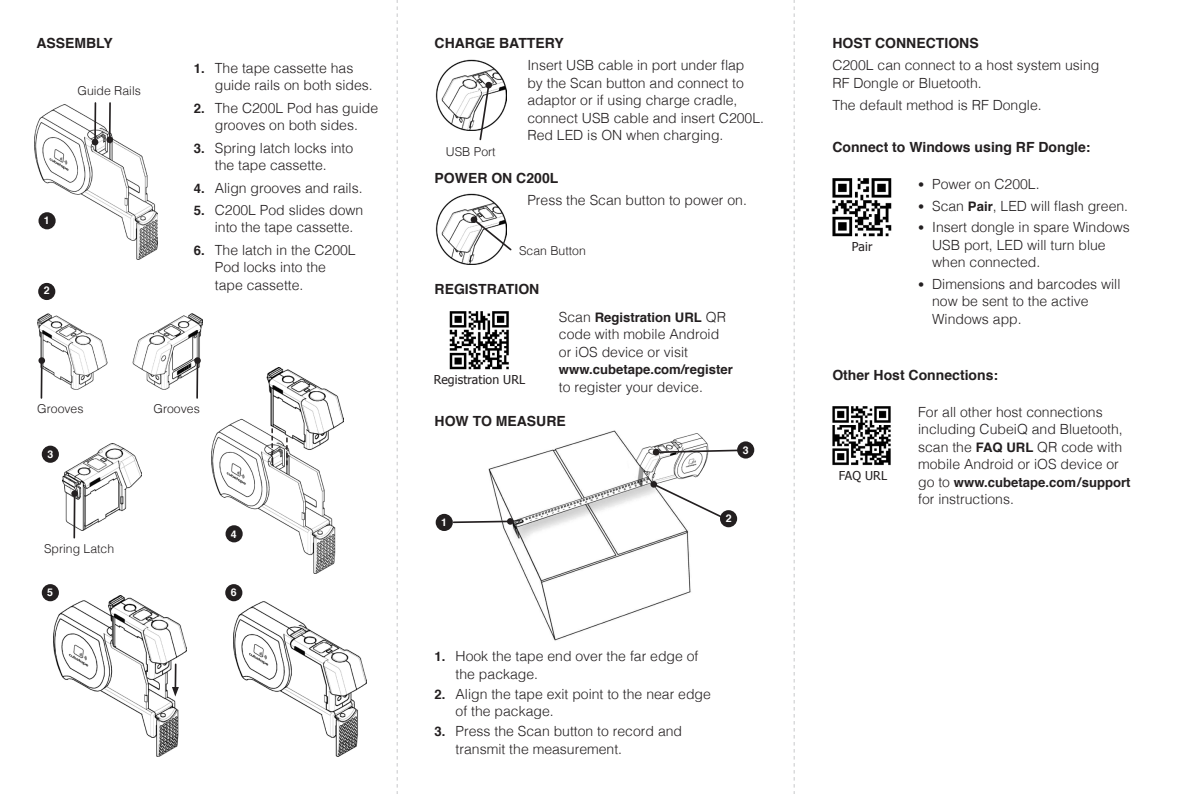
<style>
.page{position:relative;width:1181px;height:794px;background:#fff}
.page>*{position:absolute;margin:0;border:0;box-sizing:border-box;transform-origin:0 0}
.Copy{font:300 14px/17.5px "Helvetica";color:#231f20}
.Copy-2{font:700 14px "Helvetica";color:#231f20}
.Copy-3{font:700 13.12px "Helvetica";color:#231f20}
.Copy-4{font:300 12.25px "Helvetica";color:#231f20}
.Copy-5{font:12.25px "Tahoma";letter-spacing:.01em;color:#231f20}
.Barcode_Copy{font:700 10.5px "Helvetica";color:#fff}
.s1{font-weight:700;font-size:13.12px}
.s2{font-weight:300;font-size:14px}
.s3{font-size:12.25px}
</style>
<div class="page">
<svg style="left:397px;top:0;width:1px;height:794px"></svg>
<svg style="left:794px;top:0;width:1px;height:794px"></svg>
<img style="left:211px;top:367px;width:132px;height:207px">
<img style="left:35px;top:105px;width:123px;height:154px">
<img style="left:53px;top:595px;width:133px;height:161px">
<img style="left:37px;top:314px;width:165px;height:75px">
<img style="left:62px;top:444px;width:80px;height:87px">
<div style="left:225px;top:525px;width:18px;height:17px;background:#231f20;border-radius:50%"></div>
<div style="left:38px;top:212px;width:18px;height:17px;background:#231f20;border-radius:50%"></div>
<div style="left:42px;top:445px;width:17px;height:18px;background:#231f20;border-radius:50%"></div>
<div style="left:38px;top:283px;width:17px;height:17px;background:#231f20;border-radius:50%"></div>
<svg style="left:271px;top:429px;width:2px;height:33px"></svg>
<svg style="left:286px;top:438px;width:2px;height:27px"></svg>
<hr style="left:41px;top:360px;width:2px;height:38px;background:#231f20">
<div style="left:38px;top:357px;width:7px;height:7px;background:#231f20;border-radius:50%"></div>
<hr style="left:196px;top:360px;width:2px;height:38px;background:#231f20">
<div style="left:194px;top:357px;width:7px;height:7px;background:#231f20;border-radius:50%"></div>
<hr style="left:73px;top:493px;width:2px;height:45px;background:#231f20">
<div style="left:71px;top:490px;width:7px;height:7px;background:#231f20;border-radius:50%"></div>
<svg style="left:172px;top:664px;width:7px;height:32px"></svg>
<img style="left:234px;top:601px;width:133px;height:155px">
<hr style="left:94px;top:103px;width:2px;height:39px;background:#231f20">
<div style="left:92px;top:139px;width:7px;height:7px;background:#231f20;border-radius:50%"></div>
<hr style="left:109px;top:103px;width:2px;height:37px;background:#231f20">
<div style="left:106px;top:136px;width:7px;height:7px;background:#231f20;border-radius:50%"></div>
<img style="left:488px;top:430px;width:221px;height:211px">
<svg style="left:453px;top:520px;width:55px;height:4px"></svg>
<div style="left:507px;top:518px;width:7px;height:7px;background:#231f20;border-radius:50%"></div>
<div style="left:436px;top:514px;width:17px;height:17px;background:#231f20;border-radius:50%"></div>
<svg style="left:653px;top:448px;width:86px;height:7px"></svg>
<div style="left:737px;top:441px;width:17px;height:17px;background:#231f20;border-radius:50%"></div>
<svg style="left:651px;top:482px;width:73px;height:37px"></svg>
<div style="left:650px;top:481px;width:7px;height:7px;background:#231f20;border-radius:50%"></div>
<div style="left:720px;top:510px;width:17px;height:17px;background:#231f20;border-radius:50%"></div>
<img style="left:435px;top:193px;width:70px;height:72px">
<img style="left:435px;top:59px;width:72px;height:72px">
<svg style="left:471px;top:217px;width:41px;height:35px"></svg>
<div style="left:470px;top:216px;width:7px;height:7px;background:#231f20;border-radius:50%"></div>
<svg style="left:478px;top:83px;width:12px;height:58px"></svg>
<div style="left:485px;top:82px;width:7px;height:7px;background:#231f20;border-radius:50%"></div>
<div style="left:42px;top:584px;width:17px;height:17px;background:#231f20;border-radius:50%"></div>
<div style="left:225px;top:584px;width:17px;height:17px;background:#231f20;border-radius:50%"></div>
<img style="left:450px;top:311px;width:59px;height:58px">
<img style="left:832px;top:178px;width:60px;height:59px">
<img style="left:832px;top:407px;width:59px;height:59px">
<p class="Copy-2" style="left:36px;top:31px;width:78px">ASSEMBLY</p>
<p class="Copy-4" style="left:78px;top:81px;width:65px">Guide Rails</p>
<p class="Barcode_Copy" style="left:44px;top:212px;width:7px">1</p>
<p class="Barcode_Copy" style="left:44px;top:282px;width:7px">2</p>
<p class="Copy" style="left:215px;top:58px;width:159px;text-indent:-21px"><span class="s1">1.</span> The tape cassette has guide rails on both sides.</p>
<p class="Copy" style="left:194px;top:98px;width:186px;text-align:center"><span class="s1">2.</span> The C200L Pod has guide grooves on both sides.</p>
<p class="Copy" style="left:194px;top:138px;width:161px;text-align:center"><span class="s1">3.</span> Spring latch locks into the tape cassette.</p>
<p class="Copy" style="left:194px;top:178px;width:170px"><span class="s1">4.</span> Align grooves and rails.</p>
<p class="Copy" style="left:215px;top:200px;width:150px;text-indent:-21px"><span class="s1">5.</span> C200L Pod slides down into the tape cassette.</p>
<p class="Copy" style="left:215px;top:240px;width:142px;text-indent:-21px"><span class="s1">6.</span> The latch in the C200L<br>Pod locks into the tape cassette.</p>
<p class="Copy-4" style="left:37px;top:399px;width:48px">Grooves</p>
<p class="Copy-4" style="left:153px;top:399px;width:48px">Grooves</p>
<p class="Barcode_Copy" style="left:47px;top:445px;width:7px">3</p>
<p class="Copy-4" style="left:44px;top:538px;width:72px">Spring Latch</p>
<p class="Barcode_Copy" style="left:231px;top:525px;width:7px">4</p>
<p class="Barcode_Copy" style="left:47px;top:584px;width:7px">5</p>
<p class="Barcode_Copy" style="left:231px;top:584px;width:7px">6</p>
<p class="Copy-2" style="left:434px;top:31px;width:131px">CHARGE BATTERY</p>
<p class="Copy" style="left:527px;top:55px;width:238px">Insert USB cable in port under flap<br>by the Scan button and connect to adaptor or if using charge cradle, connect USB cable and insert C200L.<br>Red LED is ON when charging.</p>
<p class="Copy-2" style="left:434px;top:166px;width:125px">POWER ON C200L</p>
<p class="Copy" style="left:527px;top:190px;width:221px">Press the Scan button to power on.</p>
<p class="Copy-4" style="left:446px;top:141px;width:51px">USB Port</p>
<p class="Copy-4" style="left:519px;top:240px;width:68px">Scan Button</p>
<p class="Copy-2" style="left:434px;top:278px;width:106px">REGISTRATION</p>
<p class="Copy-5" style="left:434px;top:372px;width:93px">Registration URL</p>
<p class="Copy-3" style="left:559px;top:307px;width:169px"><span class="s2">Scan</span> Registration URL <span class="s2">QR</span></p>
<p class="Copy" style="left:559px;top:325px;width:162px">code with mobile Android or iOS device or visit</p>
<p class="Copy-3" style="left:559px;top:359px;width:175px">www.cubetape.com/register</p>
<p class="Copy" style="left:559px;top:377px;width:145px">to register your device.</p>
<p class="Copy-2" style="left:434px;top:410px;width:133px">HOW TO MEASURE</p>
<p class="Barcode_Copy" style="left:441px;top:514px;width:7px">1</p>
<p class="Barcode_Copy" style="left:743px;top:441px;width:7px">3</p>
<p class="Barcode_Copy" style="left:726px;top:510px;width:7px">2</p>
<p class="Copy" style="left:455px;top:646px;width:244px;text-indent:-21px"><span class="s1">1.</span> Hook the tape end over the far edge of the package.</p>
<p class="Copy" style="left:455px;top:684px;width:257px;text-indent:-21px"><span class="s1">2.</span> Align the tape exit point to the near edge of the package.</p>
<p class="Copy" style="left:455px;top:721px;width:228px;text-indent:-21px"><span class="s1">3.</span> Press the Scan button to record and transmit the measurement.</p>
<p class="Copy-2" style="left:832px;top:31px;width:148px">HOST CONNECTIONS</p>
<p class="Copy" style="left:832px;top:55px;width:268px">C200L can connect to a host system using<br>RF Dongle or Bluetooth.</p>
<p class="Copy" style="left:832px;top:95px;width:211px">The default method is RF Dongle.</p>
<p class="Copy-2" style="left:832px;top:136px;width:260px">Connect to Windows using RF Dongle:</p>
<p class="Copy" style="left:918px;top:175px;width:123px"><span class="s3">•</span> Power on C200L.</p>
<p class="Copy" style="left:918px;top:196px;width:211px"><span class="s3">•</span> Scan <span class="s1">Pair</span>, LED will flash green.</p>
<p class="Copy" style="left:932px;top:218px;width:199px;text-indent:-14px"><span class="s3">•</span> Insert dongle in spare Windows<br>USB port, LED will turn blue when connected.</p>
<p class="Copy" style="left:932px;top:274px;width:190px;text-indent:-14px"><span class="s3">•</span> Dimensions and barcodes will now be sent to the active<br>Windows app.</p>
<p class="Copy-5" style="left:852px;top:239px;width:22px">Pair</p>
<p class="Copy-2" style="left:832px;top:363px;width:167px">Other Host Connections:</p>
<p class="Copy" style="left:918px;top:402px;width:206px">For all other host connections including CubeiQ and Bluetooth, scan the <span class="s1">FAQ URL</span> QR code with mobile Android or iOS device or</p>
<p class="Copy-3" style="left:918px;top:472px;width:214px"><span class="s2">go to</span> www.cubetape.com/support</p>
<p class="Copy" style="left:918px;top:490px;width:97px">for instructions.</p>
<p class="Copy-5" style="left:839px;top:467px;width:50px">FAQ URL</p>
</div>
